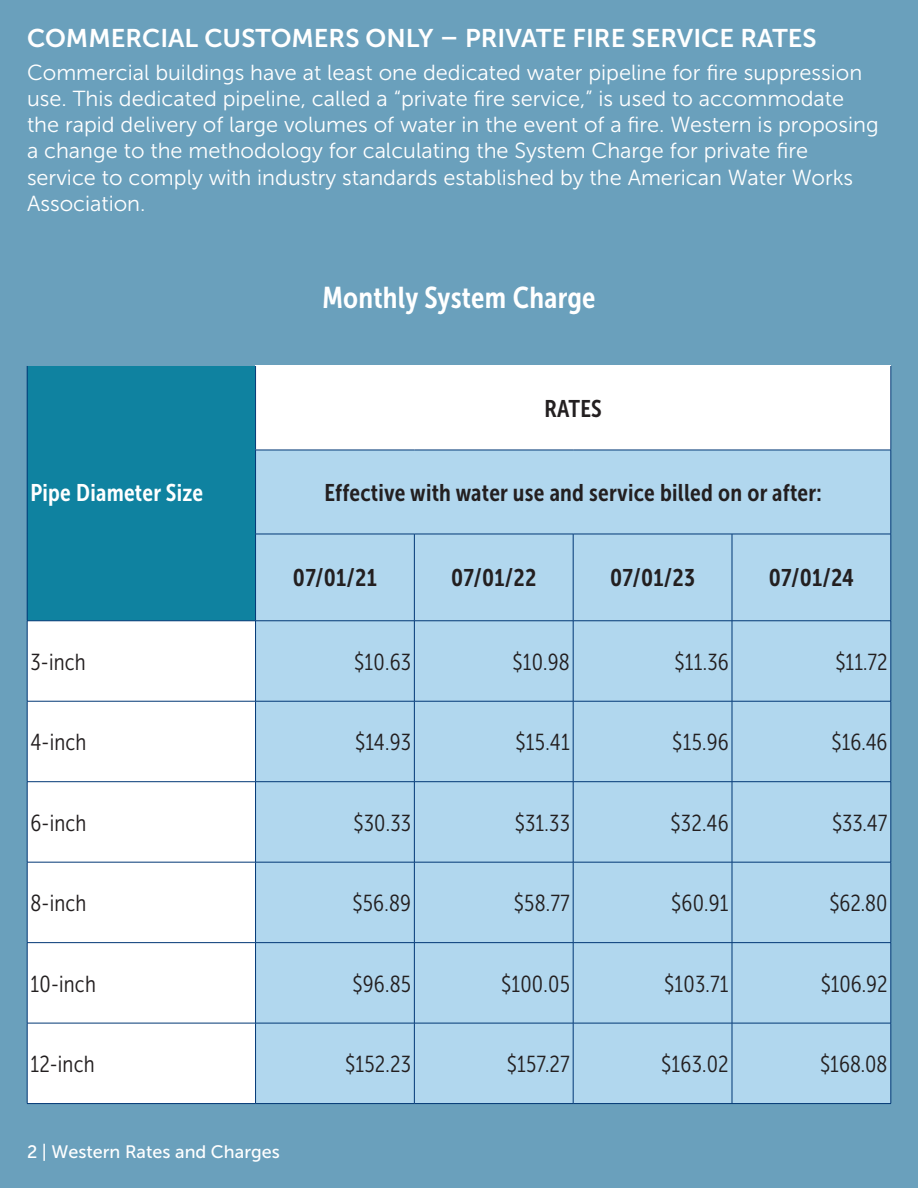
<style>
.page{position:relative;width:918px;height:1188px;background:#6aa0bc}
.page>*{position:absolute;margin:0;border:0;box-sizing:border-box;transform-origin:0 0}
.Body{font:30px "Museo Sans Cond 700";letter-spacing:.01em;color:#fff}
.Body-2{font:25.5px "Museo Sans 700";color:#fff}
.Body-3{font:24px "Museo Sans Cond 700";letter-spacing:.01em;color:#231f20}
.Body-4{font:24px "Museo Sans Cond 700";letter-spacing:.01em;color:#fff}
.Body-5{font:23.1px "Museo Sans Cond 300";letter-spacing:.01em;color:#231f20}
.Body-6{font:21.75px/26.1px "Museo Sans 300";color:#fff}
.t1{font:18px "Museo Sans 500";color:#fff}
</style>
<div class="page">
<div style="left:27px;top:366px;width:229px;height:255px;background:#0f82a0"></div>
<div style="left:256px;top:366px;width:635px;height:84px;background:#fff"></div>
<div style="left:256px;top:451px;width:635px;height:652px;background:#b1d7ee"></div>
<div style="left:28px;top:622px;width:227px;height:481px;background:#fff"></div>
<hr style="left:27px;top:1023px;width:1px;height:80px;background:#013775">
<hr style="left:255px;top:1023px;width:1px;height:80px;background:#013775">
<hr style="left:414px;top:1023px;width:1px;height:80px;background:#013775">
<hr style="left:573px;top:1023px;width:1px;height:80px;background:#013775">
<hr style="left:732px;top:1023px;width:1px;height:80px;background:#013775">
<hr style="left:891px;top:1023px;width:1px;height:80px;background:#013775">
<hr style="left:27px;top:1103px;width:229px;height:1px;background:#013775">
<hr style="left:256px;top:1103px;width:158px;height:1px;background:#013775">
<hr style="left:414px;top:1103px;width:159px;height:1px;background:#013775">
<hr style="left:573px;top:1103px;width:159px;height:1px;background:#013775">
<hr style="left:732px;top:1103px;width:159px;height:1px;background:#013775">
<hr style="left:27px;top:366px;width:1px;height:84px;background:#013775">
<hr style="left:27px;top:450px;width:1px;height:84px;background:#013775">
<hr style="left:27px;top:534px;width:1px;height:87px;background:#013775">
<hr style="left:255px;top:366px;width:1px;height:84px;background:#013775">
<hr style="left:891px;top:366px;width:1px;height:84px;background:#013775">
<hr style="left:255px;top:450px;width:159px;height:1px;background:#013775">
<hr style="left:255px;top:450px;width:1px;height:84px;background:#013775">
<hr style="left:414px;top:450px;width:159px;height:1px;background:#013775">
<hr style="left:573px;top:450px;width:159px;height:1px;background:#013775">
<hr style="left:732px;top:450px;width:159px;height:1px;background:#013775">
<hr style="left:891px;top:450px;width:1px;height:84px;background:#013775">
<hr style="left:255px;top:534px;width:159px;height:1px;background:#013775">
<hr style="left:255px;top:534px;width:1px;height:87px;background:#013775">
<hr style="left:414px;top:534px;width:159px;height:1px;background:#013775">
<hr style="left:414px;top:534px;width:1px;height:87px;background:#013775">
<hr style="left:573px;top:534px;width:159px;height:1px;background:#013775">
<hr style="left:573px;top:534px;width:1px;height:87px;background:#013775">
<hr style="left:732px;top:534px;width:159px;height:1px;background:#013775">
<hr style="left:732px;top:534px;width:1px;height:87px;background:#013775">
<hr style="left:891px;top:534px;width:1px;height:87px;background:#013775">
<hr style="left:27px;top:621px;width:229px;height:1px;background:#013775">
<hr style="left:27px;top:621px;width:1px;height:80px;background:#013775">
<hr style="left:256px;top:621px;width:158px;height:1px;background:#013775">
<hr style="left:255px;top:621px;width:1px;height:80px;background:#013775">
<hr style="left:414px;top:621px;width:159px;height:1px;background:#013775">
<hr style="left:414px;top:621px;width:1px;height:80px;background:#013775">
<hr style="left:573px;top:621px;width:159px;height:1px;background:#013775">
<hr style="left:573px;top:621px;width:1px;height:80px;background:#013775">
<hr style="left:732px;top:621px;width:159px;height:1px;background:#013775">
<hr style="left:732px;top:621px;width:1px;height:80px;background:#013775">
<hr style="left:891px;top:621px;width:1px;height:80px;background:#013775">
<hr style="left:27px;top:701px;width:229px;height:1px;background:#013775">
<hr style="left:27px;top:701px;width:1px;height:81px;background:#013775">
<hr style="left:256px;top:701px;width:158px;height:1px;background:#013775">
<hr style="left:255px;top:701px;width:1px;height:81px;background:#013775">
<hr style="left:414px;top:701px;width:159px;height:1px;background:#013775">
<hr style="left:414px;top:701px;width:1px;height:81px;background:#013775">
<hr style="left:573px;top:701px;width:159px;height:1px;background:#013775">
<hr style="left:573px;top:701px;width:1px;height:81px;background:#013775">
<hr style="left:732px;top:701px;width:159px;height:1px;background:#013775">
<hr style="left:732px;top:701px;width:1px;height:81px;background:#013775">
<hr style="left:891px;top:701px;width:1px;height:81px;background:#013775">
<hr style="left:27px;top:781px;width:229px;height:1px;background:#013775">
<hr style="left:27px;top:782px;width:1px;height:80px;background:#013775">
<hr style="left:256px;top:781px;width:158px;height:1px;background:#013775">
<hr style="left:255px;top:782px;width:1px;height:80px;background:#013775">
<hr style="left:414px;top:781px;width:159px;height:1px;background:#013775">
<hr style="left:414px;top:782px;width:1px;height:80px;background:#013775">
<hr style="left:573px;top:781px;width:159px;height:1px;background:#013775">
<hr style="left:573px;top:782px;width:1px;height:80px;background:#013775">
<hr style="left:732px;top:781px;width:159px;height:1px;background:#013775">
<hr style="left:732px;top:782px;width:1px;height:80px;background:#013775">
<hr style="left:891px;top:782px;width:1px;height:80px;background:#013775">
<hr style="left:27px;top:862px;width:229px;height:1px;background:#013775">
<hr style="left:27px;top:862px;width:1px;height:80px;background:#013775">
<hr style="left:256px;top:862px;width:158px;height:1px;background:#013775">
<hr style="left:255px;top:862px;width:1px;height:80px;background:#013775">
<hr style="left:414px;top:862px;width:159px;height:1px;background:#013775">
<hr style="left:414px;top:862px;width:1px;height:80px;background:#013775">
<hr style="left:573px;top:862px;width:159px;height:1px;background:#013775">
<hr style="left:573px;top:862px;width:1px;height:80px;background:#013775">
<hr style="left:732px;top:862px;width:159px;height:1px;background:#013775">
<hr style="left:732px;top:862px;width:1px;height:80px;background:#013775">
<hr style="left:891px;top:862px;width:1px;height:80px;background:#013775">
<hr style="left:27px;top:942px;width:229px;height:1px;background:#013775">
<hr style="left:27px;top:943px;width:1px;height:80px;background:#013775">
<hr style="left:256px;top:942px;width:158px;height:1px;background:#013775">
<hr style="left:255px;top:943px;width:1px;height:80px;background:#013775">
<hr style="left:414px;top:942px;width:159px;height:1px;background:#013775">
<hr style="left:414px;top:943px;width:1px;height:80px;background:#013775">
<hr style="left:573px;top:942px;width:159px;height:1px;background:#013775">
<hr style="left:573px;top:943px;width:1px;height:80px;background:#013775">
<hr style="left:732px;top:942px;width:159px;height:1px;background:#013775">
<hr style="left:732px;top:943px;width:1px;height:80px;background:#013775">
<hr style="left:891px;top:943px;width:1px;height:80px;background:#013775">
<hr style="left:27px;top:1023px;width:229px;height:1px;background:#013775">
<hr style="left:256px;top:1023px;width:158px;height:1px;background:#013775">
<hr style="left:414px;top:1023px;width:159px;height:1px;background:#013775">
<hr style="left:573px;top:1023px;width:159px;height:1px;background:#013775">
<hr style="left:732px;top:1023px;width:159px;height:1px;background:#013775">
<p class="Body-2" style="left:27px;top:24px;width:791px">COMMERCIAL CUSTOMERS ONLY – PRIVATE FIRE SERVICE RATES</p>
<p class="Body-6" style="left:27px;top:60px;width:853px">Commercial buildings have at least one dedicated water pipeline for fire suppression use. This dedicated pipeline, called a “private fire service,” is used to accommodate the rapid delivery of large volumes of water in the event of a fire. Western is proposing a change to the methodology for calculating the System Charge for private fire service to comply with industry standards established by the American Water Works Association.</p>
<p class="Body" style="left:322px;top:281px;width:275px">Monthly System Charge</p>
<p class="Body-4" style="left:30px;top:479px;width:174px">Pipe Diameter Size</p>
<p class="Body-3" style="left:545px;top:395px;width:59px">RATES</p>
<p class="Body-3" style="left:325px;top:479px;width:499px">Effective with water use and service billed on or after:</p>
<p class="Body-3" style="left:293px;top:565px;width:85px">07/01/21</p>
<p class="Body-3" style="left:451px;top:565px;width:87px">07/01/22</p>
<p class="Body-3" style="left:610px;top:565px;width:86px">07/01/23</p>
<p class="Body-3" style="left:769px;top:565px;width:87px">07/01/24</p>
<p class="Body-5" style="left:30px;top:649px;width:57px">3-inch</p>
<p class="Body-5" style="left:354px;top:649px;width:58px">$10.63</p>
<p class="Body-5" style="left:512px;top:649px;width:59px">$10.98</p>
<p class="Body-5" style="left:674px;top:649px;width:56px">$11.36</p>
<p class="Body-5" style="left:835px;top:649px;width:54px">$11.72</p>
<p class="Body-5" style="left:30px;top:730px;width:58px">4-inch</p>
<p class="Body-5" style="left:355px;top:730px;width:58px">$14.93</p>
<p class="Body-5" style="left:516px;top:730px;width:56px">$15.41</p>
<p class="Body-5" style="left:672px;top:730px;width:58px">$15.96</p>
<p class="Body-5" style="left:832px;top:730px;width:58px">$16.46</p>
<p class="Body-5" style="left:30px;top:810px;width:58px">6-inch</p>
<p class="Body-5" style="left:353px;top:810px;width:59px">$30.33</p>
<p class="Body-5" style="left:515px;top:810px;width:57px">$31.33</p>
<p class="Body-5" style="left:671px;top:810px;width:60px">$32.46</p>
<p class="Body-5" style="left:832px;top:810px;width:57px">$33.47</p>
<p class="Body-5" style="left:30px;top:891px;width:58px">8-inch</p>
<p class="Body-5" style="left:352px;top:891px;width:60px">$56.89</p>
<p class="Body-5" style="left:514px;top:891px;width:58px">$58.77</p>
<p class="Body-5" style="left:671px;top:891px;width:59px">$60.91</p>
<p class="Body-5" style="left:829px;top:891px;width:60px">$62.80</p>
<p class="Body-5" style="left:30px;top:971px;width:67px">10-inch</p>
<p class="Body-5" style="left:352px;top:971px;width:60px">$96.85</p>
<p class="Body-5" style="left:501px;top:971px;width:70px">$100.05</p>
<p class="Body-5" style="left:664px;top:971px;width:66px">$103.71</p>
<p class="Body-5" style="left:821px;top:971px;width:68px">$106.92</p>
<p class="Body-5" style="left:30px;top:1052px;width:66px">12-inch</p>
<p class="Body-5" style="left:345px;top:1052px;width:68px">$152.23</p>
<p class="Body-5" style="left:507px;top:1052px;width:65px">$157.27</p>
<p class="Body-5" style="left:661px;top:1052px;width:69px">$163.02</p>
<p class="Body-5" style="left:820px;top:1052px;width:69px">$168.08</p>
<p class="t1" style="left:27px;top:1142px;width:254px">2 | Western Rates and Charges</p>
</div>
